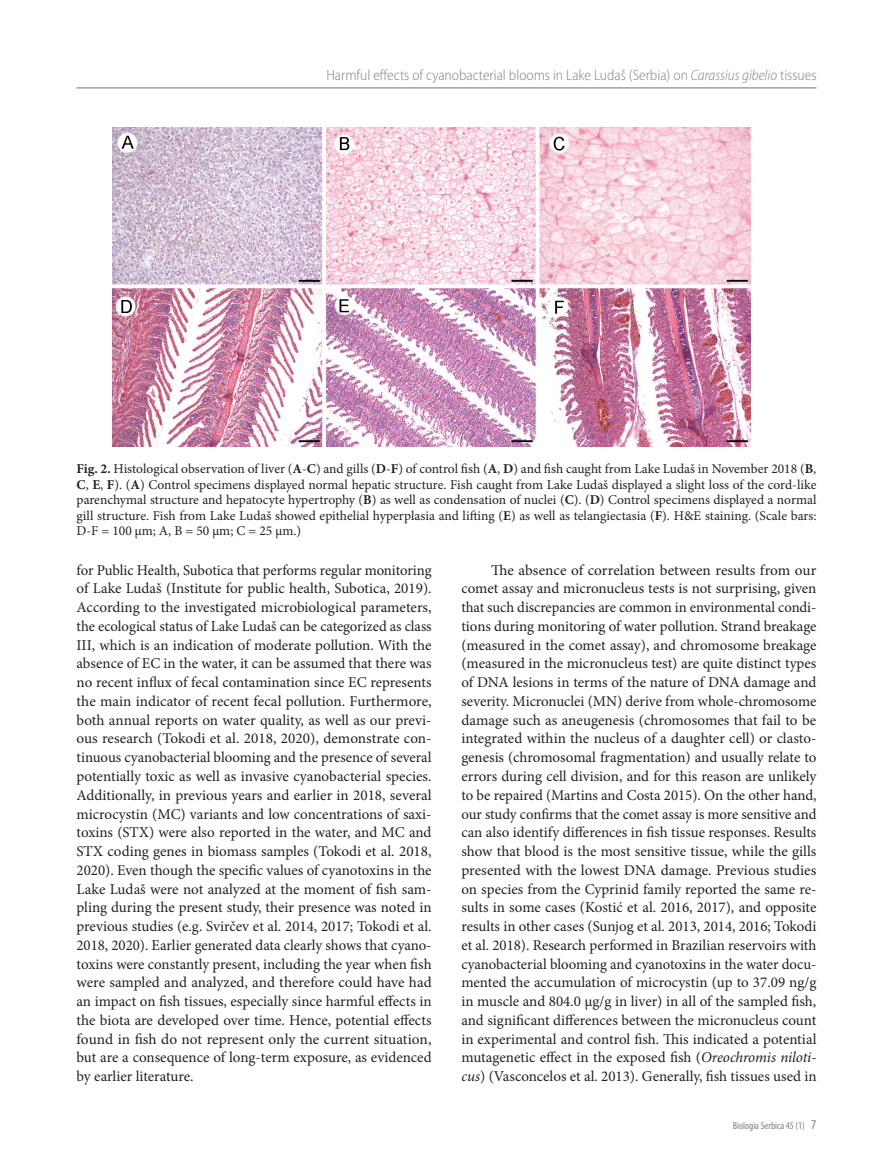
<style>
.page{position:relative;width:893px;height:1170px;background:#fff}
.page>*{position:absolute;margin:0;border:0;box-sizing:border-box;transform-origin:0 0}
.t1{font:15px/18.8px "Minion Pro";color:#231f20;text-align:justify}
.t2{font:300 semi-condensed 15px "Myriad Pro";color:#808285}
.t3{font:13.5px/15.5px "Minion Pro";color:#231f20;text-align:justify}
.t4{font:condensed 10.5px "Myriad Pro";color:#808285}
.s1{font-style:italic}
.s2{font-weight:700}
.s3{font-size:13.5px}
</style>
<div class="page">
<hr style="left:77px;top:87px;width:739px;height:1px;background:#808285">
<img style="left:113px;top:128px;width:638px;height:319px">
<p class="t2" style="left:326px;top:67px;width:491px">Harmful effects of cyanobacterial blooms in Lake Ludaš (Serbia) on <span class="s1">Carassius gibelio</span> tissues</p>
<p class="t3" style="left:77px;top:461px;width:741px"><span class="s2">Fig. 2.</span> Histological observation of liver (<span class="s2">A</span>-<span class="s2">C</span>) and gills (<span class="s2">D</span>-<span class="s2">F</span>) of control fish (<span class="s2">A</span>, <span class="s2">D</span>) and fish caught from Lake Ludaš in November 2018 (<span class="s2">B</span>, <span class="s2">C</span>, <span class="s2">E</span>, <span class="s2">F</span>). (<span class="s2">A</span>) Control specimens displayed normal hepatic structure. Fish caught from Lake Ludaš displayed a slight loss of the cord-like parenchymal structure and hepatocyte hypertrophy (<span class="s2">B</span>) as well as condensation of nuclei (<span class="s2">C</span>). (<span class="s2">D</span>) Control specimens displayed a normal gill structure. Fish from Lake Ludaš showed epithelial hyperplasia and lifting (<span class="s2">E</span>) as well as telangiectasia (<span class="s2">F</span>). H&amp;E staining. (Scale bars:<br>D-F = 100 µm; A, B = 50 µm; C = 25 µm.)</p>
<p class="t1" style="left:77px;top:560px;width:357px">for Public Health, Subotica that performs regular monitoring of Lake Ludaš (Institute for public health, Subotica, 2019).<br>According to the investigated microbiological parameters, the ecological status of Lake Ludaš can be categorized as class III, which is an indication of moderate pollution. With the absence of EC in the water, it can be assumed that there was no recent influx of fecal contamination since EC represents the main indicator of recent fecal pollution. Furthermore, both annual reports on water quality, as well as our previ&shy;ous research (Tokodi et al. 2018, 2020), demonstrate con&shy;tinuous cyanobacterial blooming and the presence of several potentially toxic as well as invasive cyanobacterial species.<br>Additionally, in previous years and earlier in 2018, several microcystin (MC) variants and low concentrations of saxi&shy;toxins (STX) were also reported in the water, and MC and STX coding genes in biomass samples (Tokodi et al. 2018, 2020). Even though the specific values of cyanotoxins in the Lake Ludaš were not analyzed at the moment of fish sam&shy;pling during the present study, their presence was noted in previous studies (e.g. Svirčev et al. 2014, 2017; Tokodi et al.<br>2018, 2020). Earlier generated data clearly shows that cyano&shy;toxins were constantly present, including the year when fish were sampled and analyzed, and therefore could have had an impact on fish tissues, especially since harmful effects in the biota are developed over time. Hence, potential effects found in fish do not represent only the current situation, but are a consequence of long-term exposure, as evidenced by earlier literature.</p>
<p class="t1" style="left:461px;top:560px;width:357px;text-indent:30px">The absence of correlation between results from our comet assay and micronucleus tests is not surprising, given that such discrepancies are common in environmental condi&shy;tions during monitoring of water pollution. Strand breakage (measured in the comet assay), and chromosome breakage (measured in the micronucleus test) are quite distinct types of DNA lesions in terms of the nature of DNA damage and severity. Micronuclei (MN) derive from whole-chromosome damage such as aneugenesis (chromosomes that fail to be integrated within the nucleus of a daughter cell) or clasto&shy;genesis (chromosomal fragmentation) and usually relate to errors during cell division, and for this reason are unlikely to be repaired (Martins and Costa 2015). On the other hand, our study confirms that the comet assay is more sensitive and can also identify differences in fish tissue responses. Results show that blood is the most sensitive tissue, while the gills presented with the lowest DNA damage. Previous studies on species from the Cyprinid family reported the same re&shy;sults in some cases (Kostić et al. 2016, 2017), and opposite results in other cases (Sunjog et al. 2013, 2014, 2016; Tokodi et al. 2018). Research performed in Brazilian reservoirs with cyanobacterial blooming and cyanotoxins in the water docu&shy;mented the accumulation of microcystin (up to 37.09 ng/g in muscle and 804.0 µg/g in liver) in all of the sampled fish, and significant differences between the micronucleus count in experimental and control fish. This indicated a potential mutagenetic effect in the exposed fish (<span class="s1">Oreochromis niloti&shy;cus</span>) (Vasconcelos et al. 2013). Generally, fish tissues used in</p>
<p class="t4" style="left:733px;top:1119px;width:85px">Biologia Serbica 45 (1) <span class="s3">7</span></p>
</div>
